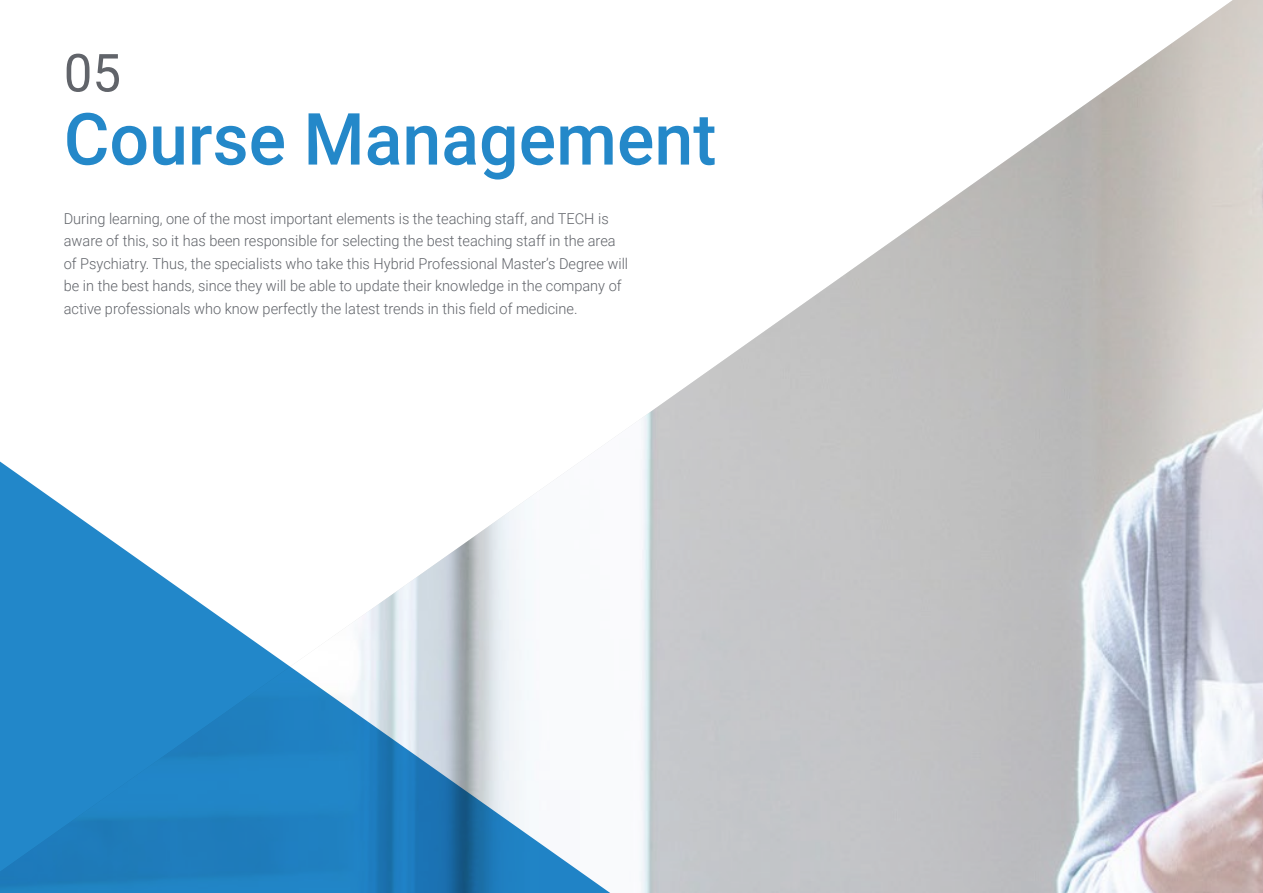
<style>
.page{position:relative;width:1263px;height:893px;background:#fff}
.page>*{position:absolute;margin:0;border:0;box-sizing:border-box;transform-origin:0 0}
.t1{font:500 72px "Roboto";color:#2488c9}
.t2{font:52.5px "Roboto";color:#61646a}
.t3{font:300 15px/22.5px "Roboto";color:#61646a}
</style>
<div class="page">
<img style="left:611px;top:0;width:652px;height:893px">
<svg style="left:0;top:446px;width:640px;height:447px"></svg>
<h2 class="t2" style="left:64px;top:36px;width:59px">05</h2>
<h1 class="t1" style="left:64px;top:89px;width:654px">Course Management</h1>
<p class="t3" style="left:64px;top:207px;width:566px">During learning, one of the most important elements is the teaching staff, and TECH is aware of this, so it has been responsible for selecting the best teaching staff in the area of Psychiatry. Thus, the specialists who take this Hybrid Professional Master’s Degree will be in the best hands, since they will be able to update their knowledge in the company of active professionals who know perfectly the latest trends in this field of medicine.</p>
</div>
